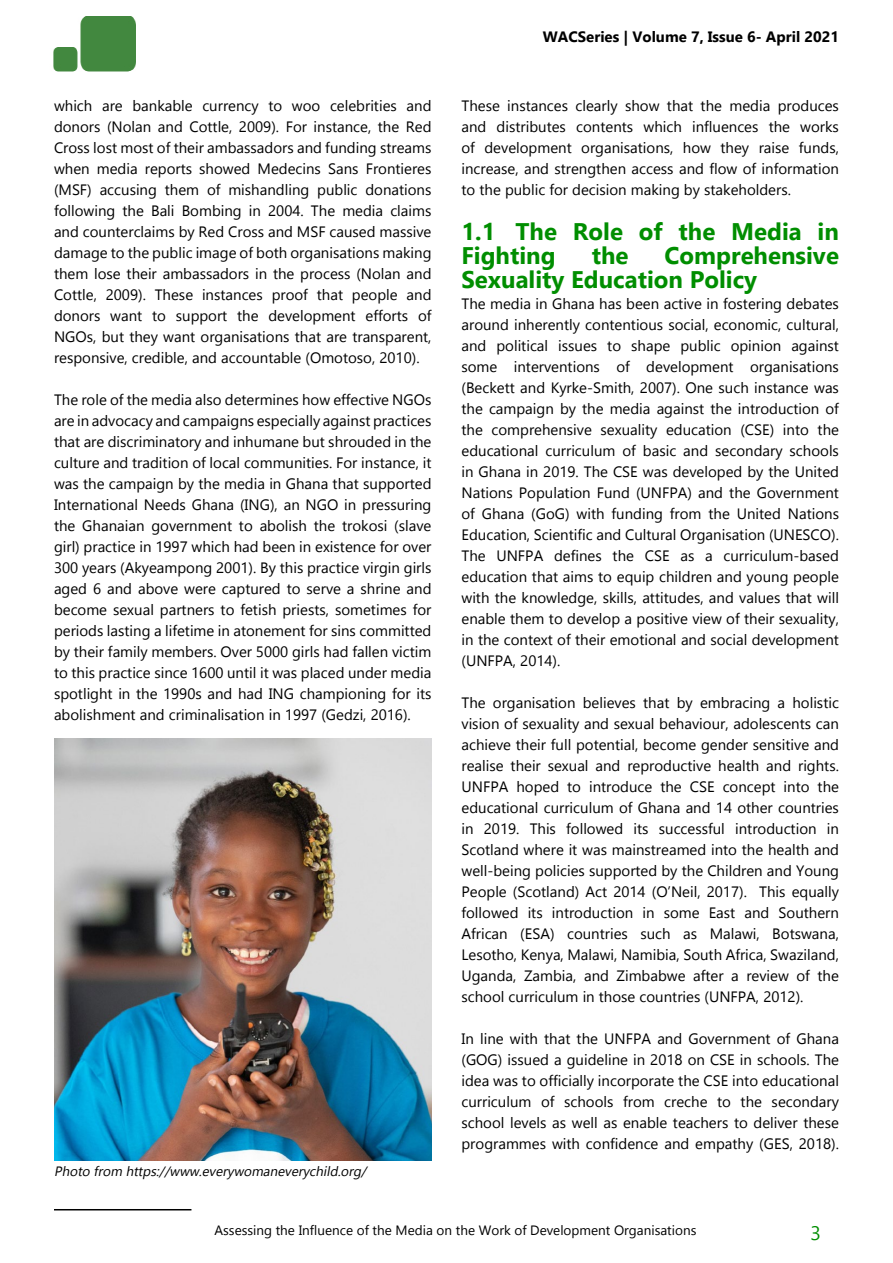
<style>
.page{position:relative;width:893px;height:1263px;background:#fff}
.page>*{position:absolute;margin:0;border:0;box-sizing:border-box;transform-origin:0 0}
.t1{font:700 24px/24px "Gadugi";color:#008e00}
.t2{font:19.5px "Gadugi";color:#008e00}
.t3{font:15px/21px "Gadugi";color:#000;text-align:justify}
.t4{font:700 15px "Gadugi";color:#000}
.t5{font:13.5px "Gadugi";color:#000}
.t6{font:italic 13.5px "Gadugi";color:#000}
</style>
<div class="page">
<img style="left:53px;top:16px;width:82px;height:56px">
<hr style="left:54px;top:1209px;width:137px;height:1px;background:#000">
<img style="left:54px;top:739px;width:377px;height:421px">
<p class="t3" style="left:54px;top:95px;width:379px">which are bankable currency to woo celebrities and donors (Nolan and Cottle, 2009). For instance, the Red Cross lost most of their ambassadors and funding streams when media reports showed Medecins Sans Frontieres (MSF) accusing them of mishandling public donations following the Bali Bombing in 2004. The media claims and counterclaims by Red Cross and MSF caused massive damage to the public image of both organisations making them lose their ambassadors in the process (Nolan and Cottle, 2009). These instances proof that people and donors want to support the development efforts of NGOs, but they want organisations that are transparent, responsive, credible, and accountable (Omotoso, 2010).</p>
<p class="t3" style="left:54px;top:389px;width:379px">The role of the media also determines how effective NGOs are in advocacy and campaigns especially against practices that are discriminatory and inhumane but shrouded in the culture and tradition of local communities. For instance, it was the campaign by the media in Ghana that supported International Needs Ghana (ING), an NGO in pressuring the Ghanaian government to abolish the trokosi (slave girl) practice in 1997 which had been in existence for over 300 years (Akyeampong 2001). By this practice virgin girls aged 6 and above were captured to serve a shrine and become sexual partners to fetish priests, sometimes for periods lasting a lifetime in atonement for sins committed by their family members. Over 5000 girls had fallen victim to this practice since 1600 until it was placed under media spotlight in the 1990s and had ING championing for its abolishment and criminalisation in 1997 (Gedzi, 2016).</p>
<p class="t6" style="left:54px;top:1163px;width:314px">Photo from https://www.everywomaneverychild.org/</p>
<p class="t4" style="left:543px;top:28px;width:298px">WACSeries | Volume 7, Issue 6- April 2021</p>
<p class="t3" style="left:461px;top:95px;width:379px">These instances clearly show that the media produces and distributes contents which influences the works of development organisations, how they raise funds, increase, and strengthen access and flow of information to the public for decision making by stakeholders.</p>
<h1 class="t1" style="left:461px;top:219px;width:379px">1.1 The Role of the Media in<br>Fighting</h1>
<h1 class="t1" style="left:461px;top:243px;width:379px;text-indent:203px">Comprehensive<br>Sexuality Education Policy</h1>
<p class="t3" style="left:461px;top:293px;width:379px">The media in Ghana has been active in fostering debates around inherently contentious social, economic, cultural, and political issues to shape public opinion against some interventions of development organisations (Beckett and Kyrke-Smith, 2007). One such instance was the campaign by the media against the introduction of the comprehensive sexuality education (CSE) into the educational curriculum of basic and secondary schools in Ghana in 2019. The CSE was developed by the United Nations Population Fund (UNFPA) and the Government of Ghana (GoG) with funding from the United Nations Education, Scientific and Cultural Organisation (UNESCO).<br>The UNFPA defines the CSE as a curriculum-based education that aims to equip children and young people with the knowledge, skills, attitudes, and values that will enable them to develop a positive view of their sexuality, in the context of their emotional and social development (UNFPA, 2014).</p>
<p class="t3" style="left:461px;top:692px;width:379px">The organisation believes that by embracing a holistic vision of sexuality and sexual behaviour, adolescents can achieve their full potential, become gender sensitive and realise their sexual and reproductive health and rights.<br>UNFPA hoped to introduce the CSE concept into the educational curriculum of Ghana and 14 other countries in 2019. This followed its successful introduction in Scotland where it was mainstreamed into the health and well-being policies supported by the Children and Young People (Scotland) Act 2014 (O’Neil, 2017). This equally followed its introduction in some East and Southern African (ESA) countries such as Malawi, Botswana, Lesotho, Kenya, Malawi, Namibia, South Africa, Swaziland, Uganda, Zambia, and Zimbabwe after a review of the school curriculum in those countries (UNFPA, 2012).</p>
<p class="t3" style="left:461px;top:1028px;width:379px">In line with that the UNFPA and Government of Ghana (GOG) issued a guideline in 2018 on CSE in schools. The idea was to officially incorporate the CSE into educational curriculum of schools from creche to the secondary school levels as well as enable teachers to deliver these programmes with confidence and empathy (GES, 2018).</p>
<h1 class="t1" style="left:592px;top:243px;width:38px">the</h1>
<p class="t5" style="left:214px;top:1222px;width:483px">Assessing the Influence of the Media on the Work of Development Organisations</p>
<h2 class="t2" style="left:810px;top:1221px;width:12px">3</h2>
</div>
